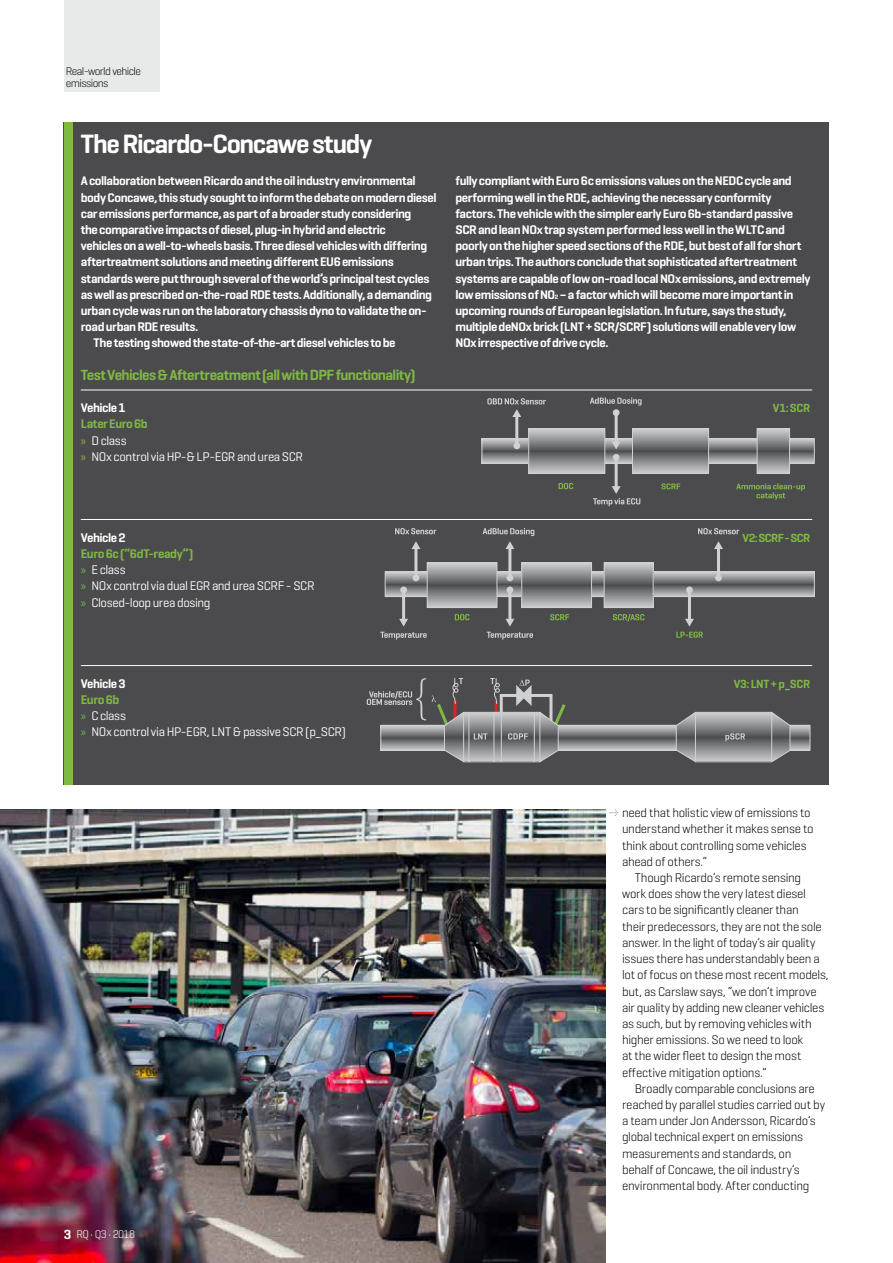
<style>
.page{position:relative;width:893px;height:1263px;background:#fff}
.page>*{position:absolute;margin:0;border:0;box-sizing:border-box;transform-origin:0 0}
.t1{font:600 27px "Geogrotesque";letter-spacing:-.045em;color:#fff}
.t2{font:600 15px "Geogrotesque";letter-spacing:-.04em;color:#7fb843}
.t3{font:600 12.75px/16.2px "Geogrotesque";letter-spacing:-.035em;color:#fff}
.t4{font:300 12.75px/16.2px "Geogrotesque";letter-spacing:-.02em;color:#000}
.t5{font:12.75px/16.2px "Geogrotesque";letter-spacing:-.025em;color:#fff}
.t6{font:600 12px "Geogrotesque";letter-spacing:-.025em;color:#7fb843}
.t7{font:600 12px "Geogrotesque";letter-spacing:-.045em;color:#7fb843}
.t8{font:300 11.25px/12px "Geogrotesque";letter-spacing:-.05em;color:#000}
.t9{font:300 11.25px "Geogrotesque";letter-spacing:-.05em;color:#fff}
.s1{font-weight:600;color:#7fb843}
.s2{font-family:"Myriad Pro";color:#7fb843}
.s3{font-size:6.3px}
.s4{font-weight:600;font-size:13.5px}
</style>
<div class="page">
<div style="left:64px;top:122px;width:765px;height:663px;background:#4b4b4d"></div>
<div style="left:64px;top:122px;width:8px;height:663px;background:#7fb843"></div>
<svg style="left:791px;top:727px;width:17px;height:21px"></svg>
<svg style="left:367px;top:678px;width:424px;height:84px"></svg>
<svg style="left:387px;top:574px;width:425px;height:21px;background:#868789"></svg>
<div style="left:385px;top:572px;width:429px;height:25px;border:1px solid #d0d1d2"></div>
<svg style="left:429px;top:564px;width:66px;height:42px;background:#8b8c8e"></svg>
<div style="left:427px;top:562px;width:70px;height:46px;border:1px solid #d0d1d2"></div>
<svg style="left:523px;top:564px;width:67px;height:42px;background:#8b8c8e"></svg>
<div style="left:521px;top:562px;width:71px;height:46px;border:1px solid #d0d1d2"></div>
<svg style="left:606px;top:564px;width:45px;height:42px;background:#8b8c8e"></svg>
<div style="left:604px;top:562px;width:49px;height:46px;border:1px solid #d0d1d2"></div>
<hr style="left:414px;top:548px;width:3px;height:30px;background:#d0d1d2">
<div style="left:413px;top:574px;width:6px;height:7px;background:#d0d1d2;border-radius:50%"></div>
<svg style="left:411px;top:541px;width:9px;height:8px"></svg>
<hr style="left:717px;top:548px;width:3px;height:30px;background:#d0d1d2">
<div style="left:715px;top:574px;width:7px;height:7px;background:#d0d1d2;border-radius:50%"></div>
<svg style="left:714px;top:541px;width:9px;height:8px"></svg>
<hr style="left:402px;top:590px;width:3px;height:30px;background:#d0d1d2">
<div style="left:400px;top:586px;width:7px;height:7px;background:#d0d1d2;border-radius:50%"></div>
<svg style="left:399px;top:619px;width:9px;height:7px"></svg>
<hr style="left:508px;top:590px;width:3px;height:30px;background:#d0d1d2">
<div style="left:507px;top:586px;width:6px;height:7px;background:#d0d1d2;border-radius:50%"></div>
<svg style="left:505px;top:619px;width:9px;height:7px"></svg>
<hr style="left:508px;top:548px;width:3px;height:30px;background:#d0d1d2">
<div style="left:507px;top:574px;width:6px;height:7px;background:#d0d1d2;border-radius:50%"></div>
<hr style="left:688px;top:590px;width:3px;height:30px;background:#d0d1d2">
<div style="left:686px;top:586px;width:7px;height:7px;background:#d0d1d2;border-radius:50%"></div>
<svg style="left:685px;top:619px;width:9px;height:7px"></svg>
<svg style="left:380px;top:632px;width:47px;height:8px"></svg>
<svg style="left:395px;top:528px;width:41px;height:6px"></svg>
<svg style="left:698px;top:528px;width:41px;height:6px"></svg>
<svg style="left:483px;top:528px;width:51px;height:21px"></svg>
<svg style="left:487px;top:632px;width:46px;height:8px"></svg>
<svg style="left:455px;top:614px;width:14px;height:6px"></svg>
<svg style="left:550px;top:614px;width:19px;height:6px"></svg>
<svg style="left:613px;top:614px;width:31px;height:8px"></svg>
<svg style="left:676px;top:632px;width:27px;height:6px"></svg>
<svg style="left:590px;top:397px;width:52px;height:9px"></svg>
<svg style="left:559px;top:483px;width:14px;height:6px"></svg>
<svg style="left:661px;top:483px;width:19px;height:6px"></svg>
<svg style="left:736px;top:483px;width:69px;height:17px"></svg>
<svg style="left:484px;top:440px;width:328px;height:21px;background:#868789"></svg>
<div style="left:482px;top:438px;width:332px;height:25px;border:1px solid #d0d1d2"></div>
<svg style="left:530px;top:430px;width:73px;height:42px;background:#8b8c8e"></svg>
<div style="left:528px;top:428px;width:77px;height:46px;border:1px solid #d0d1d2"></div>
<svg style="left:634px;top:430px;width:73px;height:42px;background:#8b8c8e"></svg>
<div style="left:632px;top:428px;width:77px;height:46px;border:1px solid #d0d1d2"></div>
<svg style="left:759px;top:430px;width:29px;height:42px"></svg>
<div style="left:757px;top:428px;width:33px;height:46px;border:1px solid #d0d1d2"></div>
<hr style="left:515px;top:416px;width:3px;height:30px;background:#d0d1d2">
<div style="left:513px;top:442px;width:7px;height:7px;background:#d0d1d2;border-radius:50%"></div>
<svg style="left:487px;top:398px;width:59px;height:19px"></svg>
<hr style="left:615px;top:412px;width:3px;height:31px;background:#d0d1d2">
<div style="left:613px;top:409px;width:6px;height:7px;background:#d0d1d2;border-radius:50%"></div>
<svg style="left:612px;top:441px;width:9px;height:8px"></svg>
<hr style="left:615px;top:457px;width:3px;height:30px;background:#d0d1d2">
<div style="left:613px;top:454px;width:6px;height:7px;background:#d0d1d2;border-radius:50%"></div>
<svg style="left:593px;top:486px;width:47px;height:20px"></svg>
<img style="left:0;top:809px;width:606px;height:454px">
<svg style="left:609px;top:809px;width:9px;height:7px"></svg>
<hr style="left:81px;top:519px;width:731px;height:1px;background:#fff">
<hr style="left:81px;top:390px;width:731px;height:1px;background:#fff">
<hr style="left:81px;top:665px;width:731px;height:1px;background:#fff">
<div style="left:64px;top:0;width:95px;height:91px;background:#e3e4e4"></div>
<p class="t8" style="left:66px;top:65px;width:76px">Real-world vehicle emissions</p>
<h1 class="t1" style="left:81px;top:127px;width:293px">The Ricardo-Concawe study</h1>
<p class="t3" style="left:81px;top:173px;width:337px">A collaboration between Ricardo and the oil industry environmental</p>
<p class="t3" style="left:81px;top:189px;width:357px">body Concawe, this study sought to inform the debate on modern diesel</p>
<p class="t3" style="left:81px;top:205px;width:332px">car emissions performance, as part of a broader study considering</p>
<p class="t3" style="left:81px;top:221px;width:307px">the comparative impacts of diesel, plug-in hybrid and electric</p>
<p class="t3" style="left:81px;top:238px;width:348px">vehicles on a well-to-wheels basis. Three diesel vehicles with differing</p>
<p class="t3" style="left:81px;top:254px;width:314px">aftertreatment solutions and meeting different EU6 emissions</p>
<p class="t3" style="left:81px;top:270px;width:350px">standards were put through several of the world’s principal test cycles</p>
<p class="t3" style="left:81px;top:286px;width:353px">as well as prescribed on-the-road RDE tests. Additionally, a demanding</p>
<p class="t3" style="left:81px;top:302px;width:347px">urban cycle was run on the laboratory chassis dyno to validate the on-</p>
<p class="t3" style="left:81px;top:319px;width:119px">road urban RDE results.</p>
<p class="t3" style="left:94px;top:335px;width:304px">The testing showed the state-of-the-art diesel vehicles to be</p>
<p class="t2" style="left:81px;top:365px;width:336px">Test Vehicles &amp; Aftertreatment (all with DPF functionality)</p>
<p class="t3" style="left:81px;top:400px;width:46px">Vehicle 1</p>
<p class="t5" style="left:81px;top:416px;width:224px"><span class="s1">Later Euro 6b<br></span><span class="s2">»</span> D class<br><span class="s2">»</span> NOx control via HP-&amp; LP-EGR and urea SCR</p>
<p class="t3" style="left:455px;top:173px;width:357px">fully compliant with Euro 6c emissions values on the NEDC cycle and performing well in the RDE, achieving the necessary conformity factors. The vehicle with the simpler early Euro 6b-standard passive SCR and lean NOx trap system performed less well in the WLTC and poorly on the higher speed sections of the RDE, but best of all for short urban trips. The authors conclude that sophisticated aftertreatment systems are capable of low on-road local NOx emissions, and extremely low emissions of NO<span class="s3">2</span> – a factor which will become more important in upcoming rounds of European legislation. In future, says the study, multiple deNOx brick (LNT + SCR/SCRF) solutions will enable very low NOx irrespective of drive cycle.</p>
<p class="t6" style="left:773px;top:401px;width:39px">V1: SCR</p>
<p class="t3" style="left:81px;top:529px;width:46px">Vehicle 2</p>
<p class="t5" style="left:81px;top:545px;width:235px"><span class="s1">Euro 6c (“6dT-ready”)<br></span><span class="s2">»</span> E class<br><span class="s2">»</span> NOx control via dual EGR and urea SCRF - SCR <span class="s2">»</span> Closed-loop urea dosing</p>
<p class="t3" style="left:81px;top:675px;width:46px">Vehicle 3</p>
<p class="t5" style="left:81px;top:691px;width:267px"><span class="s1">Euro 6b<br></span><span class="s2">»</span> C class<br><span class="s2">»</span> NOx control via HP-EGR, LNT &amp; passive SCR (p_SCR)</p>
<p class="t9" style="left:64px;top:1227px;width:73px"><span class="s4">3</span> RQ • Q3 • 2018</p>
<p class="t7" style="left:742px;top:530px;width:69px">V2: SCRF - SCR</p>
<p class="t6" style="left:734px;top:676px;width:78px">V3: LNT + p_SCR</p>
<p class="t4" style="left:622px;top:804px;width:193px">need that holistic view of emissions to understand whether it makes sense to think about controlling some vehicles ahead of others.”</p>
<p class="t4" style="left:622px;top:869px;width:208px;text-indent:13px">Though Ricardo’s remote sensing work does show the very latest diesel cars to be significantly cleaner than<br>their predecessors, they are not the sole answer. In the light of today’s air quality issues there has understandably been a lot of focus on these most recent models, but, as Carslaw says, “we don’t improve air quality by adding new cleaner vehicles as such, but by removing vehicles with higher emissions. So we need to look<br>at the wider fleet to design the most effective mitigation options.”</p>
<p class="t4" style="left:622px;top:1080px;width:204px;text-indent:13px">Broadly comparable conclusions are reached by parallel studies carried out by a team under Jon Andersson, Ricardo’s global technical expert on emissions measurements and standards, on behalf of Concawe, the oil industry’s environmental body. After conducting</p>
</div>
